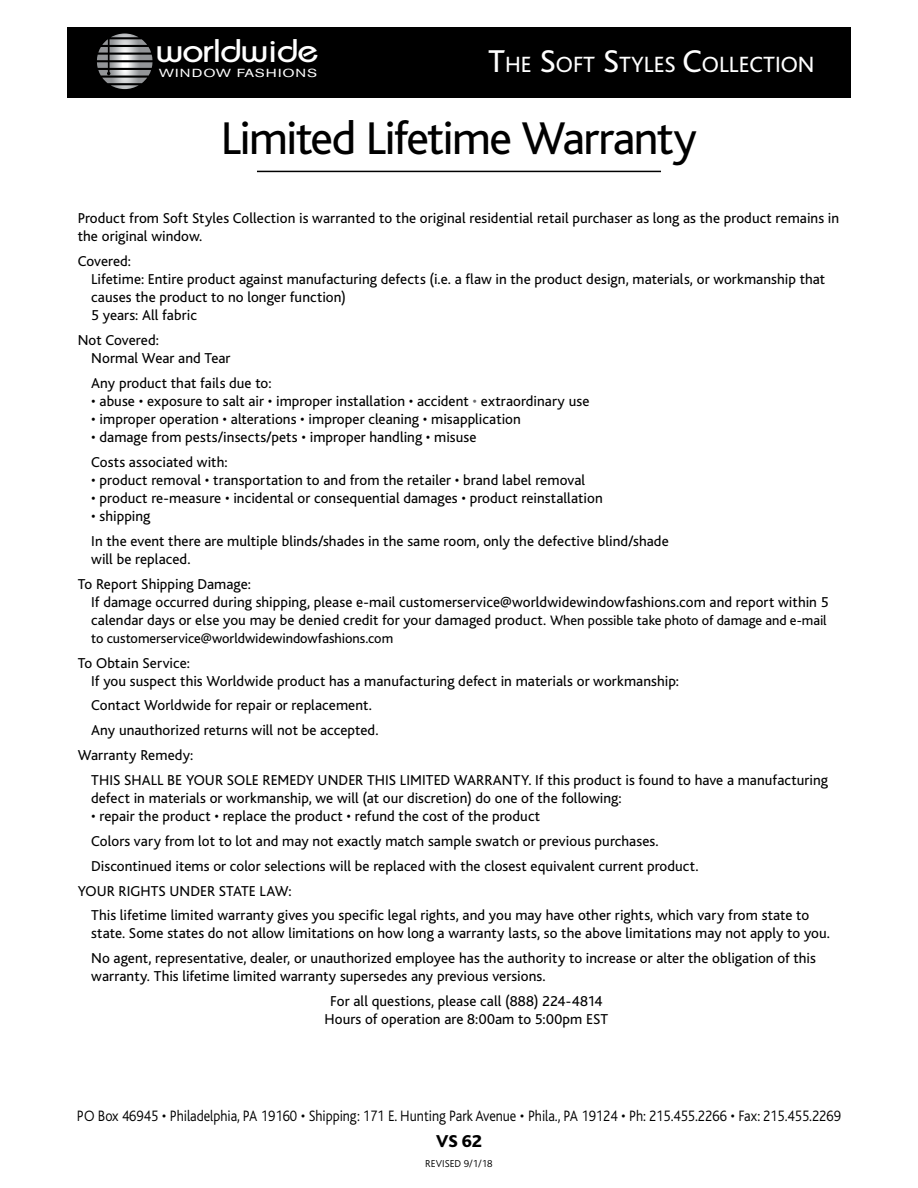
<style>
.page{position:relative;width:918px;height:1188px;background:#fff}
.page>*{position:absolute;margin:0;border:0;box-sizing:border-box;transform-origin:0 0}
.t1{font:48px "Bliss";letter-spacing:-.04em;color:#000}
.t2{font:500 32.85px "Bauhaus";letter-spacing:-.02em;color:#fff;scale:1.16 1}
.t3{font:23.1px "Bliss";color:#fff}
.t4{font:800 18px "Bliss";color:#000}
.t5{font:300 15.75px "Bliss";letter-spacing:-.005em;color:#000;scale:.9 1}
.t6{font:15px/18px "Bliss";letter-spacing:.005em;color:#000}
.t7{font:14.25px "Bliss";color:#000}
.t8{font:11.55px "Akzidenz Grotesk BE";letter-spacing:.065em;color:#fff;scale:1.3 1}
.t9{font:300 10.5px "Bliss";color:#000}
.s1{font-size:33px}
.s2{color:#6d6e71}
.s3{font-size:14.25px}
</style>
<div class="page">
<div style="left:68px;top:27px;width:783px;height:71px;background:#000"></div>
<svg style="left:97px;top:34px;width:55px;height:55px"></svg>
<hr style="left:257px;top:171px;width:404px;height:1px;background:#000">
<h2 class="t2" style="left:156px;top:31px;width:142px">worldwide</h2>
<h3 class="t3" style="left:488px;top:52px;width:328px"><span class="s1">T</span>HE <span class="s1">S</span>OFT <span class="s1">S</span>TYLES <span class="s1">C</span>OLLECTION</h3>
<p class="t8" style="left:159px;top:66px;width:124px">WINDOW FASHIONS</p>
<h1 class="t1" style="left:221px;top:113px;width:478px">Limited Lifetime Warranty</h1>
<p class="t6" style="left:78px;top:209px;width:763px">Product from Soft Styles Collection is warranted to the original residential retail purchaser as long as the product remains in the original window.</p>
<p class="t6" style="left:91px;top:252px;width:736px;text-indent:-14px">Covered:<br>Lifetime: Entire product against manufacturing defects (i.e. a flaw in the product design, materials, or workmanship that causes the product to no longer function)<br>5 years: All fabric</p>
<p class="t6" style="left:91px;top:331px;width:141px;text-indent:-14px">Not Covered:<br>Normal Wear and Tear</p>
<p class="t6" style="left:91px;top:374px;width:182px">Any product that fails due to:</p>
<p class="t6" style="left:91px;top:392px;width:500px">• abuse • exposure to salt air • improper installation • accident <span class="s2">•</span> extraordinary use</p>
<p class="t6" style="left:91px;top:410px;width:431px">• improper operation • alterations • improper cleaning • misapplication</p>
<p class="t6" style="left:91px;top:425px;width:387px;line-height:24.9px">• damage from pests/insects/pets • improper handling • misuse<br>Costs associated with:</p>
<p class="t6" style="left:91px;top:471px;width:496px">• product removal • transportation to and from the retailer • brand label removal</p>
<p class="t6" style="left:91px;top:489px;width:513px">• product re-measure • incidental or consequential damages • product reinstallation</p>
<p class="t6" style="left:91px;top:504px;width:579px;line-height:24.8px">• shipping<br>In the event there are multiple blinds/shades in the same room, only the defective blind/shade</p>
<p class="t6" style="left:78px;top:547px;width:175px;line-height:24.9px;text-indent:14px">will be replaced.<br>To Report Shipping Damage:</p>
<p class="t6" style="left:91px;top:593px;width:739px">If damage occurred during shipping, please e-mail customerservice@worldwidewindowfashions.com and report within 5 calendar days or else you may be denied credit for your damaged product. <span class="s3">When possible take photo of damage and e-mail</span></p>
<p class="t7" style="left:91px;top:631px;width:304px">to customerservice@worldwidewindowfashions.com</p>
<p class="t6" style="left:91px;top:654px;width:589px;text-indent:-14px">To Obtain Service:<br>If you suspect this Worldwide product has a manufacturing defect in materials or workmanship:</p>
<p class="t6" style="left:91px;top:697px;width:282px">Contact Worldwide for repair or replacement.</p>
<p class="t6" style="left:91px;top:722px;width:289px">Any unauthorized returns will not be accepted.</p>
<p class="t6" style="left:78px;top:746px;width:117px">Warranty Remedy:</p>
<p class="t6" style="left:91px;top:771px;width:738px">THIS SHALL BE YOUR SOLE REMEDY UNDER THIS LIMITED WARRANTY. If this product is found to have a manufacturing</p>
<p class="t6" style="left:91px;top:789px;width:532px">defect in materials or workmanship, we will (at our discretion) do one of the following:</p>
<p class="t6" style="left:91px;top:807px;width:451px">• repair the product • replace the product • refund the cost of the product</p>
<p class="t6" style="left:91px;top:832px;width:569px">Colors vary from lot to lot and may not exactly match sample swatch or previous purchases.</p>
<p class="t6" style="left:91px;top:857px;width:609px">Discontinued items or color selections will be replaced with the closest equivalent current product.</p>
<p class="t6" style="left:78px;top:882px;width:215px">YOUR RIGHTS UNDER STATE LAW:</p>
<p class="t6" style="left:91px;top:907px;width:720px">This lifetime limited warranty gives you specific legal rights, and you may have other rights, which vary from state to</p>
<p class="t6" style="left:91px;top:921px;width:740px;line-height:24.9px">state. Some states do not allow limitations on how long a warranty lasts, so the above limitations may not apply to you.<br>No agent, representative, dealer, or unauthorized employee has the authority to increase or alter the obligation of this</p>
<p class="t6" style="left:330px;top:964px;width:274px;line-height:24.9px;text-indent:-239px">warranty. This lifetime limited warranty supersedes any previous versions.<br>For all questions, please call (888) 224-4814</p>
<p class="t6" style="left:324px;top:1011px;width:285px">Hours of operation are 8:00am to 5:00pm EST</p>
<p class="t5" style="left:77px;top:1107px;width:851px">PO Box 46945 • Philadelphia, PA 19160 • Shipping: 171 E. Hunting Park Avenue • Phila., PA 19124 • Ph: 215.455.2266 • Fax: 215.455.2269</p>
<p class="t9" style="left:425px;top:1158px;width:69px">REVISED 9/1/18</p>
<p class="t4" style="left:436px;top:1131px;width:47px">VS 62</p>
</div>
